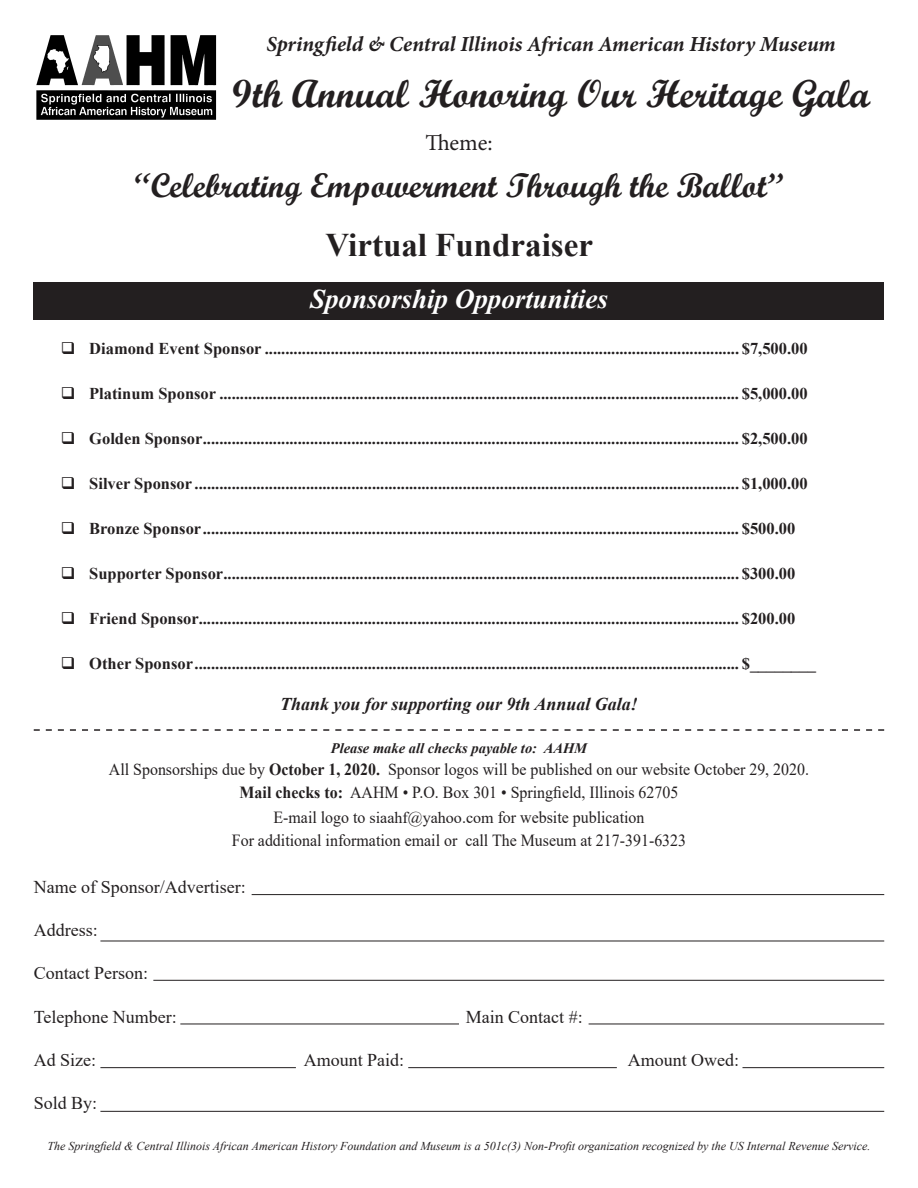
<style>
.page{position:relative;width:918px;height:1188px;background:#fff}
.page>*{position:absolute;margin:0;border:0;box-sizing:border-box;transform-origin:0 0}
.t1{font:39px "Script MT Bold";color:#231f20}
.t2{font:34.05px "Script MT Bold";color:#231f20}
.t3{font:700 33px "Times New Roman";color:#231f20}
.t4{font:italic 700 27px "Times New Roman";color:#fff}
.t5{font:22.8px "Minion Pro";color:#231f20}
.t6{font:italic 700 21.45px "Minion Pro";letter-spacing:-.005em;color:#231f20}
.t7{font:18px "Times New Roman";color:#231f20}
.t8{font:italic 700 18px "Times New Roman";color:#231f20}
.t9{font:16.95px "Times New Roman";color:#231f20;scale:.94 1}
.t10{font:700 16.5px "Times New Roman";color:#231f20}
.t11{font:italic 700 14.4px "Times New Roman";color:#231f20}
.t12{font:italic 12px "Times New Roman";color:#231f20}
.s1{font-weight:700}
.s2{font-size:16.05px}
</style>
<div class="page">
<img style="left:36px;top:35px;width:181px;height:85px">
<div style="left:34px;top:282px;width:850px;height:38px;background:#231f20"></div>
<svg style="left:34px;top:729px;width:850px;height:2px"></svg>
<hr style="left:252px;top:894px;width:632px;height:1px;background:#231f20">
<hr style="left:100px;top:941px;width:784px;height:1px;background:#231f20">
<hr style="left:153px;top:980px;width:731px;height:1px;background:#231f20">
<hr style="left:589px;top:1024px;width:295px;height:1px;background:#231f20">
<hr style="left:180px;top:1024px;width:279px;height:1px;background:#231f20">
<hr style="left:100px;top:1067px;width:196px;height:1px;background:#231f20">
<hr style="left:742px;top:1067px;width:142px;height:1px;background:#231f20">
<hr style="left:408px;top:1067px;width:209px;height:1px;background:#231f20">
<hr style="left:100px;top:1111px;width:784px;height:1px;background:#231f20">
<p class="t6" style="left:267px;top:29px;width:571px">Springfield &amp; Central Illinois African American History Museum</p>
<p class="t1" style="left:232px;top:69px;width:639px">9th Annual Honoring Our Heritage Gala</p>
<p class="t5" style="left:425px;top:127px;width:69px">Theme:</p>
<p class="t2" style="left:134px;top:165px;width:651px">“Celebrating Empowerment Through the Ballot”</p>
<p class="t3" style="left:326px;top:221px;width:269px">Virtual Fundraiser</p>
<p class="t4" style="left:310px;top:280px;width:299px">Sponsorship Opportunities</p>
<p class="t10" style="left:61px;top:336px;width:748px">❑ Diamond Event Sponsor ................................................................................................................... $7,500.00</p>
<p class="t10" style="left:61px;top:381px;width:749px">❑ Platinum Sponsor .............................................................................................................................. $5,000.00</p>
<p class="t10" style="left:61px;top:426px;width:748px">❑ Golden Sponsor.................................................................................................................................. $2,500.00</p>
<p class="t10" style="left:61px;top:471px;width:748px">❑ Silver Sponsor .................................................................................................................................... $1,000.00</p>
<p class="t10" style="left:61px;top:516px;width:736px">❑ Bronze Sponsor.................................................................................................................................. $500.00</p>
<p class="t10" style="left:61px;top:561px;width:736px">❑ Supporter Sponsor............................................................................................................................. $300.00</p>
<p class="t10" style="left:61px;top:606px;width:736px">❑ Friend Sponsor................................................................................................................................... $200.00</p>
<p class="t10" style="left:61px;top:651px;width:757px">❑ Other Sponsor.................................................................................................................................... $________</p>
<p class="t8" style="left:280px;top:691px;width:359px">Thank you for supporting our 9th Annual Gala!</p>
<p class="t11" style="left:331px;top:738px;width:258px">Please make all checks payable to: AAHM</p>
<p class="t9" style="left:109px;top:758px;width:746px">All Sponsorships due by <span class="s1">October 1, 2020.</span> Sponsor logos will be published on our website October 29, 2020.</p>
<p class="t9" style="left:240px;top:780px;width:468px"><span class="s1">Mail checks to:</span> AAHM • P.O. Box 301 • Springfield, Illinois 62705</p>
<p class="t9" style="left:274px;top:806px;width:396px">E-mail logo to <span class="s2">siaahf@yahoo.com</span> for website publication</p>
<p class="t9" style="left:232px;top:828px;width:485px">For additional information email or call The Museum at 217-391-6323</p>
<p class="t7" style="left:34px;top:874px;width:213px">Name of Sponsor/Advertiser:</p>
<p class="t7" style="left:34px;top:917px;width:65px">Address:</p>
<p class="t7" style="left:34px;top:961px;width:116px">Contact Person:</p>
<p class="t7" style="left:34px;top:1004px;width:145px">Telephone Number:</p>
<p class="t7" style="left:466px;top:1004px;width:118px">Main Contact #:</p>
<p class="t7" style="left:34px;top:1047px;width:64px">Ad Size:</p>
<p class="t7" style="left:304px;top:1047px;width:102px">Amount Paid:</p>
<p class="t7" style="left:628px;top:1047px;width:113px">Amount Owed:</p>
<p class="t7" style="left:34px;top:1090px;width:65px">Sold By:</p>
<p class="t12" style="left:47px;top:1138px;width:825px">The Springfield &amp; Central Illinois African American History Foundation and Museum is a 501c(3) Non-Profit organization recognized by the US Internal Revenue Service.</p>
</div>
